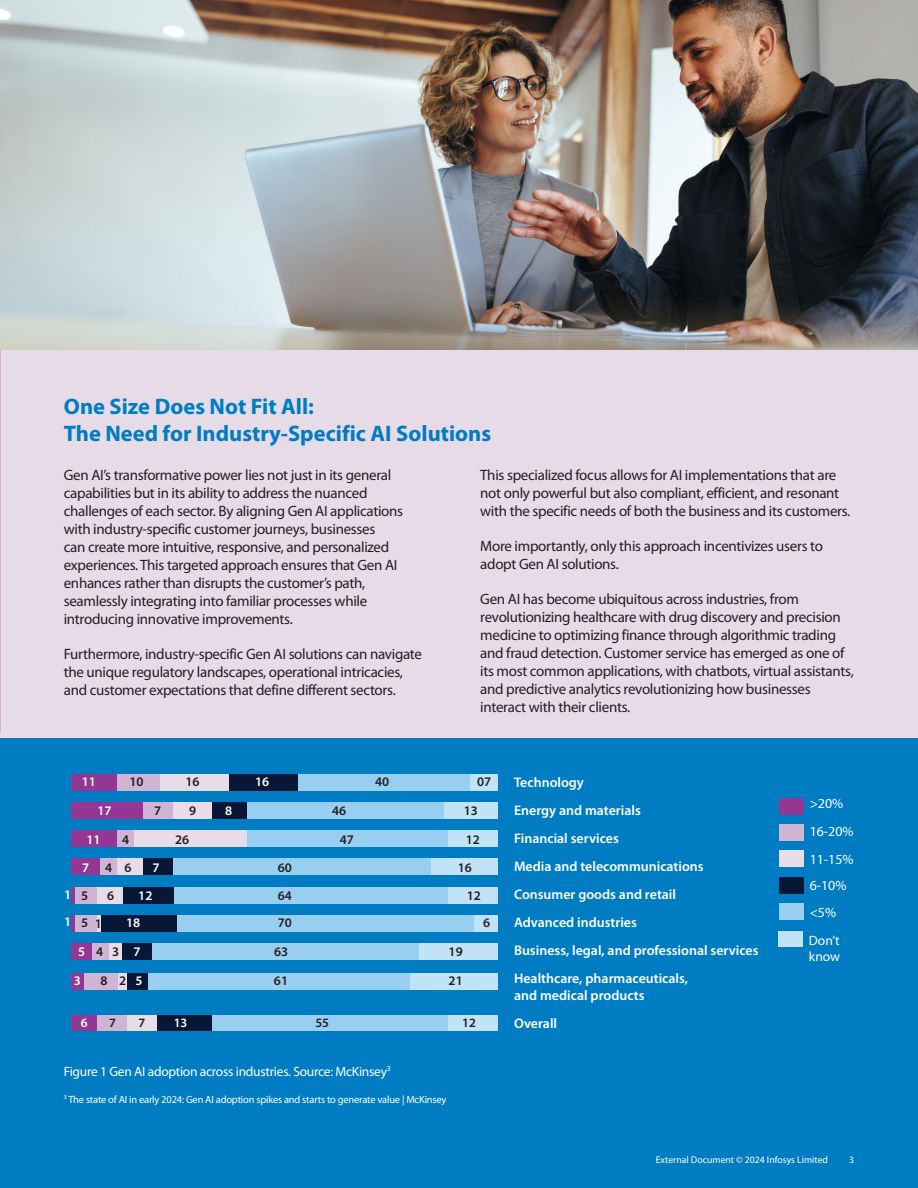
<style>
.page{position:relative;width:918px;height:1188px;background:#e6dbe6}
.page>*{position:absolute;margin:0;border:0;box-sizing:border-box;transform-origin:0 0}
.t1{font:700 22.5px/27px "Myriad Pro";color:#007cc2}
.t2{font:15px/18px "Myriad Pro";letter-spacing:-.02em;color:#231f20}
.t3{font:600 13.95px/27.5px "Myriad Pro";color:#fff}
.t4{font:13.95px/27.9px "Myriad Pro";color:#fff}
.t5{font:13.5px/16.2px "Myriad Pro";letter-spacing:-.02em;color:#fff}
.t6{font:600 13.2px "Myriad Pro";color:#231f20}
.t7{font:600 13.2px "Myriad Pro";color:#fff}
.t8{font:600 13.2px "Myriad Pro";letter-spacing:.345em;color:#211d1e}
.t9{font:600 12.75px "Myriad Pro";color:#231f20}
.t10{font:600 12.75px "Myriad Pro";color:#fff}
.t11{font:600 12.75px "Myriad Pro";color:#211d1e}
.t12{font:10.5px "Myriad Pro";letter-spacing:-.02em;color:#fff}
.t13{font:9.75px "Myriad Pro";color:#fff}
.s1{color:#fff}
.s2{color:#211d1e}
.s3{color:#231f20}
</style>
<div class="page">
<div style="left:0;top:739px;width:918px;height:449px;background:#007dc2"></div>
<img style="left:0;top:0;width:918px;height:350px">
<div style="left:779px;top:931px;width:24px;height:16px;background:#c0e3f7"></div>
<div style="left:71px;top:1015px;width:26px;height:16px;background:#943694"></div>
<div style="left:97px;top:1015px;width:30px;height:16px;background:#cfb4d3"></div>
<div style="left:127px;top:1015px;width:30px;height:16px;background:#e7dce8"></div>
<div style="left:157px;top:1015px;width:56px;height:16px;background:#081736"></div>
<div style="left:213px;top:1015px;width:236px;height:16px;background:#98cef0"></div>
<div style="left:449px;top:1015px;width:49px;height:16px;background:#c0e3f7"></div>
<div style="left:779px;top:798px;width:24px;height:17px;background:#943694"></div>
<div style="left:779px;top:824px;width:24px;height:16px;background:#cfb4d3"></div>
<div style="left:779px;top:850px;width:24px;height:16px;background:#e7dce8"></div>
<div style="left:779px;top:877px;width:24px;height:17px;background:#081736"></div>
<div style="left:779px;top:903px;width:24px;height:16px;background:#98cef0"></div>
<div style="left:71px;top:774px;width:46px;height:17px;background:#943694"></div>
<div style="left:117px;top:774px;width:43px;height:17px;background:#cfb4d3"></div>
<div style="left:160px;top:774px;width:69px;height:17px;background:#e7dce8"></div>
<div style="left:229px;top:774px;width:70px;height:17px;background:#081736"></div>
<div style="left:299px;top:774px;width:171px;height:17px;background:#98cef0"></div>
<div style="left:470px;top:774px;width:28px;height:17px;background:#c0e3f7"></div>
<div style="left:71px;top:802px;width:72px;height:17px;background:#943694"></div>
<div style="left:143px;top:802px;width:30px;height:17px;background:#cfb4d3"></div>
<div style="left:173px;top:802px;width:39px;height:17px;background:#e7dce8"></div>
<div style="left:212px;top:802px;width:35px;height:17px;background:#081736"></div>
<div style="left:247px;top:802px;width:197px;height:17px;background:#98cef0"></div>
<div style="left:444px;top:802px;width:54px;height:17px;background:#c0e3f7"></div>
<div style="left:71px;top:831px;width:46px;height:16px;background:#943694"></div>
<div style="left:117px;top:831px;width:17px;height:16px;background:#cfb4d3"></div>
<div style="left:134px;top:831px;width:113px;height:16px;background:#e7dce8"></div>
<div style="left:247px;top:831px;width:201px;height:16px;background:#98cef0"></div>
<div style="left:448px;top:831px;width:50px;height:16px;background:#c0e3f7"></div>
<div style="left:71px;top:859px;width:29px;height:16px;background:#943694"></div>
<div style="left:100px;top:859px;width:17px;height:16px;background:#cfb4d3"></div>
<div style="left:117px;top:859px;width:26px;height:16px;background:#e7dce8"></div>
<div style="left:143px;top:859px;width:31px;height:16px;background:#081736"></div>
<div style="left:174px;top:859px;width:257px;height:16px;background:#98cef0"></div>
<div style="left:431px;top:859px;width:67px;height:16px;background:#c0e3f7"></div>
<div style="left:71px;top:887px;width:5px;height:16px;background:#943694"></div>
<div style="left:76px;top:887px;width:21px;height:16px;background:#cfb4d3"></div>
<div style="left:97px;top:887px;width:26px;height:16px;background:#e7dce8"></div>
<div style="left:123px;top:887px;width:51px;height:16px;background:#081736"></div>
<div style="left:174px;top:887px;width:275px;height:16px;background:#98cef0"></div>
<div style="left:449px;top:887px;width:49px;height:16px;background:#c0e3f7"></div>
<div style="left:71px;top:943px;width:22px;height:17px;background:#943694"></div>
<div style="left:93px;top:943px;width:16px;height:17px;background:#cfb4d3"></div>
<div style="left:109px;top:943px;width:13px;height:17px;background:#e7dce8"></div>
<div style="left:122px;top:943px;width:30px;height:17px;background:#081736"></div>
<div style="left:152px;top:943px;width:268px;height:17px;background:#98cef0"></div>
<div style="left:420px;top:943px;width:78px;height:17px;background:#c0e3f7"></div>
<div style="left:71px;top:973px;width:13px;height:16px;background:#943694"></div>
<div style="left:84px;top:973px;width:34px;height:16px;background:#cfb4d3"></div>
<div style="left:118px;top:973px;width:9px;height:16px;background:#e7dce8"></div>
<div style="left:127px;top:973px;width:22px;height:16px;background:#081736"></div>
<div style="left:149px;top:973px;width:261px;height:16px;background:#98cef0"></div>
<div style="left:410px;top:973px;width:88px;height:16px;background:#c0e3f7"></div>
<div style="left:71px;top:915px;width:5px;height:16px;background:#943694"></div>
<div style="left:76px;top:915px;width:21px;height:16px;background:#cfb4d3"></div>
<hr style="left:97px;top:915px;width:4px;height:16px;background:#e7dce8">
<div style="left:101px;top:915px;width:77px;height:16px;background:#081736"></div>
<div style="left:178px;top:915px;width:297px;height:16px;background:#98cef0"></div>
<div style="left:475px;top:915px;width:23px;height:16px;background:#c0e3f7"></div>
<h1 class="t1" style="left:64px;top:392px;width:429px">One Size Does Not Fit All:<br>The Need for Industry-Specific AI Solutions</h1>
<p class="t2" style="left:480px;top:466px;width:372px">This specialized focus allows for AI implementations that are not only powerful but also compliant, efficient, and resonant with the specific needs of both the business and its customers.</p>
<p class="t2" style="left:480px;top:537px;width:344px">More importantly, only this approach incentivizes users to adopt Gen AI solutions.</p>
<p class="t2" style="left:480px;top:590px;width:375px">Gen AI has become ubiquitous across industries, from revolutionizing healthcare with drug discovery and precision medicine to optimizing finance through algorithmic trading and fraud detection. Customer service has emerged as one of its most common applications, with chatbots, virtual assistants, and predictive analytics revolutionizing how businesses interact with their clients.</p>
<p class="t2" style="left:64px;top:466px;width:341px">Gen AI’s transformative power lies not just in its general capabilities but in its ability to address the nuanced challenges of each sector. By aligning Gen AI applications with industry-specific customer journeys, businesses<br>can create more intuitive, responsive, and personalized experiences. This targeted approach ensures that Gen AI enhances rather than disrupts the customer’s path, seamlessly integrating into familiar processes while introducing innovative improvements.</p>
<p class="t2" style="left:64px;top:645px;width:360px">Furthermore, industry-specific Gen AI solutions can navigate the unique regulatory landscapes, operational intricacies, and customer expectations that define different sectors.</p>
<p class="t7" style="left:82px;top:774px;width:16px">11</p>
<p class="t8" style="left:129px;top:774px;width:16px">10</p>
<p class="t8" style="left:186px;top:774px;width:16px">16</p>
<p class="t7" style="left:255px;top:774px;width:16px">16</p>
<p class="t6" style="left:375px;top:774px;width:16px">40</p>
<p class="t6" style="left:477px;top:774px;width:16px">07</p>
<p class="t3" style="left:514px;top:768px;width:71px">Technology</p>
<p class="t7" style="left:97px;top:802px;width:16px">17</p>
<p class="t8" style="left:154px;top:802px;width:9px">7</p>
<p class="t8" style="left:189px;top:802px;width:9px">9</p>
<p class="t7" style="left:225px;top:802px;width:9px">8</p>
<p class="t6" style="left:332px;top:802px;width:16px">46</p>
<p class="t6" style="left:464px;top:802px;width:16px">13</p>
<p class="t3" style="left:514px;top:796px;width:128px">Energy and materials</p>
<p class="t7" style="left:87px;top:831px;width:16px">11</p>
<p class="t8" style="left:122px;top:831px;width:9px">4</p>
<p class="t8" style="left:175px;top:831px;width:16px">26</p>
<p class="t6" style="left:340px;top:831px;width:16px">47</p>
<p class="t6" style="left:466px;top:831px;width:16px">12</p>
<p class="t3" style="left:514px;top:824px;width:106px">Financial services</p>
<p class="t8" style="left:82px;top:859px;width:51px"><span class="s1">7</span> 46</p>
<p class="t7" style="left:153px;top:859px;width:9px">7</p>
<p class="t6" style="left:278px;top:859px;width:16px">60</p>
<p class="t6" style="left:458px;top:859px;width:16px">16</p>
<p class="t3" style="left:514px;top:852px;width:191px">Media and telecommunications</p>
<p class="t7" style="left:64px;top:887px;width:26px">1 <span class="s2">5</span></p>
<p class="t8" style="left:107px;top:887px;width:9px">6</p>
<p class="t7" style="left:138px;top:887px;width:16px">12</p>
<p class="t6" style="left:278px;top:887px;width:16px">64</p>
<p class="t6" style="left:467px;top:887px;width:16px">12</p>
<p class="t3" style="left:514px;top:880px;width:164px">Consumer goods and retail</p>
<p class="t7" style="left:64px;top:914px;width:39px">1 <span class="s3">5</span><span class="s2">1</span></p>
<p class="t7" style="left:126px;top:915px;width:16px">18</p>
<p class="t6" style="left:278px;top:915px;width:16px">70</p>
<p class="t6" style="left:483px;top:915px;width:9px">6</p>
<p class="t3" style="left:514px;top:909px;width:124px">Advanced industries</p>
<p class="t7" style="left:78px;top:943px;width:64px">5<span class="s2">43</span> 7</p>
<p class="t6" style="left:274px;top:943px;width:16px">63</p>
<p class="t6" style="left:449px;top:943px;width:16px">19</p>
<p class="t3" style="left:514px;top:937px;width:246px">Business, legal, and professional services<br>Healthcare, pharmaceuticals,</p>
<p class="t3" style="left:514px;top:981px;width:132px">and medical products</p>
<p class="t7" style="left:74px;top:972px;width:9px">3</p>
<p class="t8" style="left:101px;top:972px;width:43px">82<span class="s1">5</span></p>
<p class="t6" style="left:274px;top:972px;width:16px">61</p>
<p class="t6" style="left:449px;top:972px;width:16px">21</p>
<p class="t10" style="left:81px;top:1014px;width:8px">6</p>
<p class="t11" style="left:109px;top:1014px;width:8px">7</p>
<p class="t11" style="left:139px;top:1014px;width:8px">7</p>
<p class="t10" style="left:174px;top:1014px;width:15px">13</p>
<p class="t9" style="left:315px;top:1014px;width:15px">55</p>
<p class="t9" style="left:462px;top:1014px;width:15px">12</p>
<p class="t3" style="left:514px;top:1009px;width:45px">Overall</p>
<p class="t5" style="left:64px;top:1063px;width:329px">Figure 1 Gen AI adoption across industries. Source: McKinsey<sup>3</sup></p>
<p class="t12" style="left:64px;top:1093px;width:384px"><sup>3</sup> The state of AI in early 2024: Gen AI adoption spikes and starts to generate value | McKinsey</p>
<p class="t4" style="left:810px;top:790px;width:45px">&gt;20%<br>16-20%<br>11-15%</p>
<p class="t4" style="left:810px;top:871px;width:38px;line-height:27px">6-10% &lt;5%</p>
<p class="t5" style="left:809px;top:932px;width:33px">Don’t know</p>
<p class="t13" style="left:656px;top:1154px;width:174px">External Document © 2024 Infosys Limited</p>
<p class="t13" style="left:849px;top:1154px;width:7px">3</p>
</div>
